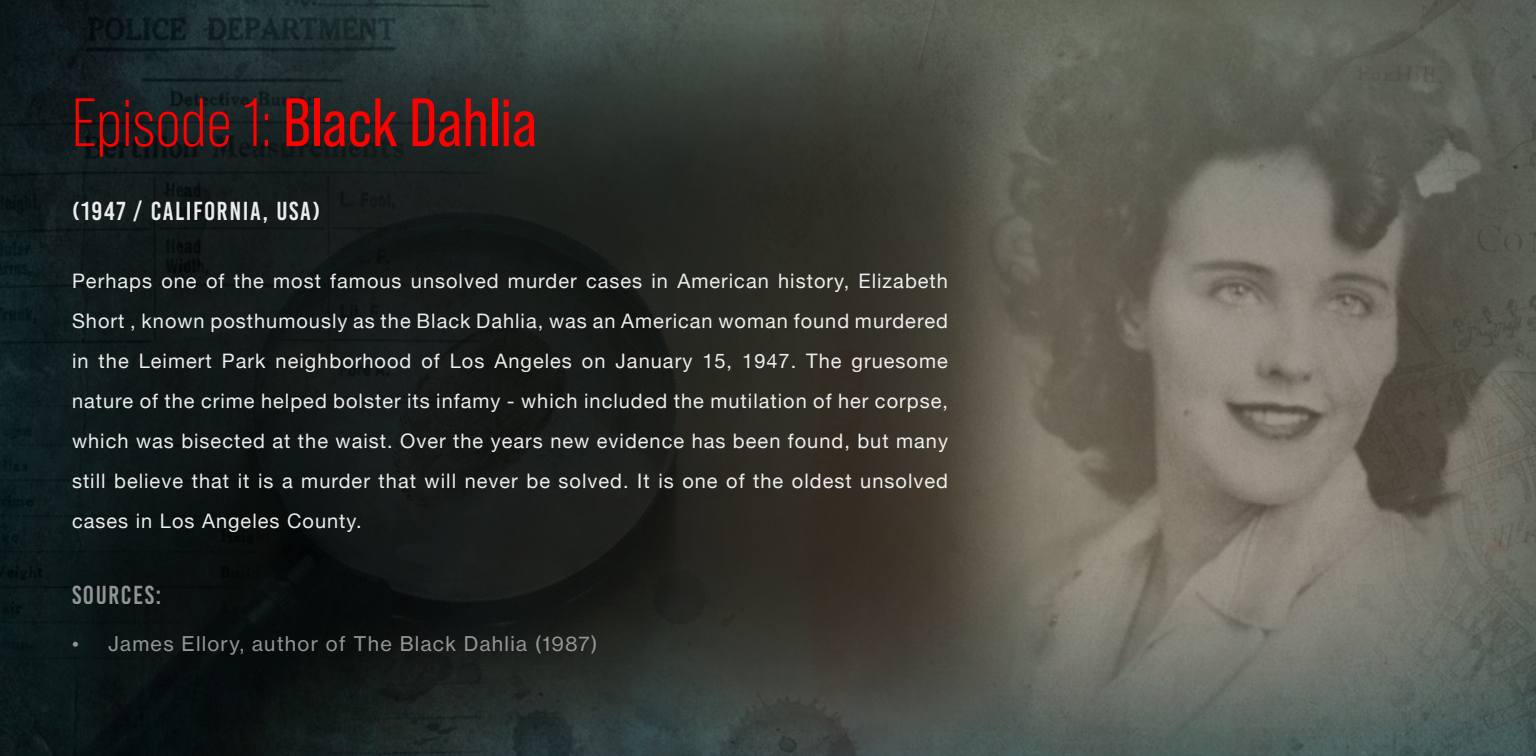
<style>
.page{position:relative;width:1536px;height:756px;background:#fff}
.page>*{position:absolute;margin:0;border:0;box-sizing:border-box;transform-origin:0 0}
.t1{font:68.4px "Bebas Neue Pro";color:#f00}
.t2{font:26px "Bebas Kai";letter-spacing:.06em;color:#fff}
.t3{font:26px "Bebas Kai";letter-spacing:.06em;color:#9ea0a1}
.t4{font:20px/40px "Helvetica Neue";letter-spacing:.05em;color:#fff;text-align:justify}
.t5{font:20px "N Haas Grotesk TX Pro 55 Rg";letter-spacing:.06em;color:#9ea0a1}
.s1{font-style:inherit}
</style>
<div class="page">
<svg style="left:0;top:0;width:644px;height:756px;background:#151d1d"></svg>
<img style="left:644px;top:0;width:892px;height:756px">
<p class="t1" style="left:72px;top:84px;width:467px"><span class="s1">Episode 1:</span> Black Dahlia</p>
<h2 class="t2" style="left:72px;top:197px;width:250px">(1947 / CALIFORNIA, USA)</h2>
<p class="t4" style="left:72px;top:262px;width:878px">Perhaps one of the most famous unsolved murder cases in American history, Elizabeth Short , known posthumously as the Black Dahlia, was an American woman found murdered in the Leimert Park neighborhood of Los Angeles on January 15, 1947. The gruesome nature of the crime helped bolster its infamy - which included the mutilation of her corpse, which was bisected at the waist. Over the years new evidence has been found, but many still believe that it is a murder that will never be solved. It is one of the oldest unsolved cases in Los Angeles County.</p>
<h2 class="t3" style="left:72px;top:581px;width:91px">SOURCES:</h2>
<p class="t5" style="left:72px;top:632px;width:527px">• James Ellory, author of The Black Dahlia (1987)</p>
</div>
